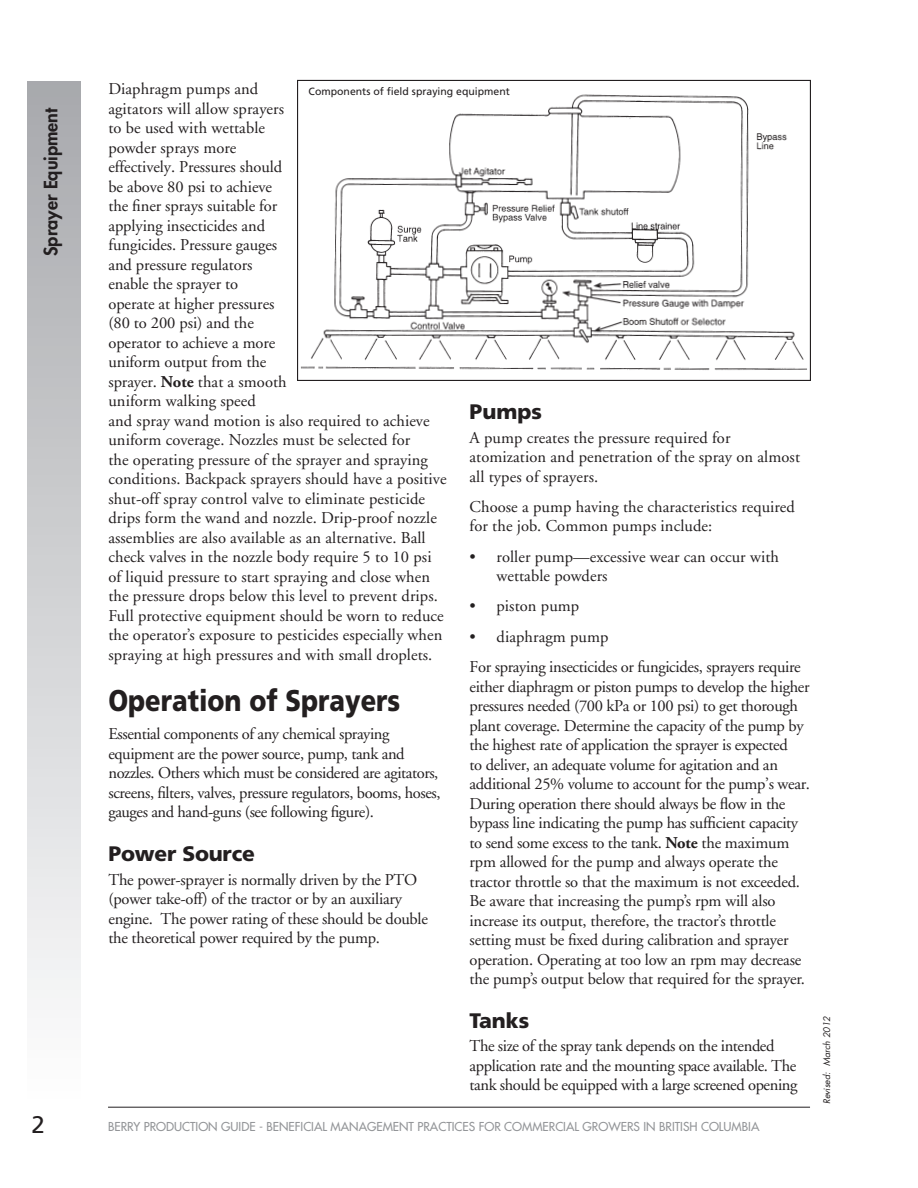
<style>
.page{position:relative;width:918px;height:1188px;background:#fff}
.page>*{position:absolute;margin:0;border:0;box-sizing:border-box;transform-origin:0 0}
.t1{font:900 30px "Frutiger";color:#231f20;scale:.85 1}
.t2{font:24px "Frutiger";color:#231f20}
.t3{font:900 21px "Frutiger";letter-spacing:-.01em;color:#231f20}
.t4{font:800 18px "Futura";color:#231f20}
.t5{font:16.5px/19.5px "Adobe Garamond";letter-spacing:-.01em;color:#231f20}
.t6{font:12px "Futura";color:#939598}
.t7{font:10.5px "Frutiger";color:#231f20}
.t8{font:italic 9px "Futura";color:#231f20}
.s1{font-weight:700}
</style>
<div class="page">
<div style="left:27px;top:81px;width:54px;height:1024px;background:linear-gradient(to bottom,#a7a8ac,#fdfdfd)"></div>
<hr style="left:108px;top:1107px;width:702px;height:1px;background:#231f20">
<img style="left:300px;top:94px;width:507px;height:276px">
<div style="left:297px;top:80px;width:514px;height:301px;border:1px solid #231f20"></div>
<p class="t4" style="left:39px;top:256px;width:150px;rotate:-90deg">Sprayer Equipment</p>
<p class="t5" style="left:108px;top:80px;width:340px">Diaphragm pumps and<br>agitators will allow sprayers<br>to be used with wettable<br>powder sprays more<br>effectively. Pressures should<br>be above 80 psi to achieve<br>the finer sprays suitable for<br>applying insecticides and<br>fungicides. Pressure gauges<br>and pressure regulators<br>enable the sprayer to<br>operate at higher pressures<br>(80 to 200 psi) and the<br>operator to achieve a more<br>uniform output from the<br>sprayer. <span class="s1">Note</span> that a smooth<br>uniform walking speed<br>and spray wand motion is also required to achieve uniform coverage. Nozzles must be selected for<br>the operating pressure of the sprayer and spraying conditions. Backpack sprayers should have a positive shut-off spray control valve to eliminate pesticide drips form the wand and nozzle. Drip-proof nozzle assemblies are also available as an alternative. Ball check valves in the nozzle body require 5 to 10 psi of liquid pressure to start spraying and close when the pressure drops below this level to prevent drips.<br>Full protective equipment should be worn to reduce the operator’s exposure to pesticides especially when spraying at high pressures and with small droplets.</p>
<h1 class="t1" style="left:108px;top:683px;width:345px">Operation of Sprayers</h1>
<p class="t5" style="left:108px;top:725px;width:334px">Essential components of any chemical spraying equipment are the power source, pump, tank and nozzles. Others which must be considered are agitators, screens, filters, valves, pressure regulators, booms, hoses, gauges and hand-guns (see following figure).</p>
<p class="t3" style="left:108px;top:841px;width:148px">Power Source</p>
<p class="t5" style="left:108px;top:870px;width:321px">The power-sprayer is normally driven by the PTO (power take-off) of the tractor or by an auxiliary engine. The power rating of these should be double the theoretical power required by the pump.</p>
<p class="t7" style="left:309px;top:86px;width:203px">Components of field spraying equipment</p>
<p class="t3" style="left:470px;top:399px;width:74px">Pumps</p>
<p class="t5" style="left:470px;top:428px;width:332px">A pump creates the pressure required for atomization and penetration of the spray on almost all types of sprayers.</p>
<p class="t5" style="left:470px;top:497px;width:327px">Choose a pump having the characteristics required for the job. Common pumps include:</p>
<p class="t5" style="left:497px;top:547px;width:284px;text-indent:-27px">• roller pump—excessive wear can occur with wettable powders</p>
<p class="t5" style="left:470px;top:597px;width:111px">• piston pump</p>
<p class="t5" style="left:470px;top:622px;width:333px;line-height:30.3px">• diaphragm pump<br>For spraying insecticides or fungicides, sprayers require</p>
<p class="t5" style="left:470px;top:677px;width:342px">either diaphragm or piston pumps to develop the higher pressures needed (700 kPa or 100 psi) to get thorough plant coverage. Determine the capacity of the pump by the highest rate of application the sprayer is expected<br>to deliver, an adequate volume for agitation and an additional 25% volume to account for the pump’s wear.<br>During operation there should always be flow in the bypass line indicating the pump has sufficient capacity to send some excess to the tank. <span class="s1">Note</span> the maximum rpm allowed for the pump and always operate the tractor throttle so that the maximum is not exceeded.<br>Be aware that increasing the pump’s rpm will also increase its output, therefore, the tractor’s throttle setting must be fixed during calibration and sprayer operation. Operating at too low an rpm may decrease the pump’s output below that required for the sprayer.</p>
<p class="t3" style="left:470px;top:1008px;width:61px">Tanks</p>
<p class="t5" style="left:470px;top:1037px;width:329px">The size of the spray tank depends on the intended application rate and the mounting space available. The tank should be equipped with a large screened opening</p>
<h2 class="t2" style="left:32px;top:1111px;width:15px">2</h2>
<p class="t6" style="left:108px;top:1118px;width:268px">BERRY PRODUCTION GUIDE - BENEFICIAL MANAGEME</p>
<p class="t6" style="left:399px;top:1118px;width:133px">NT PRACTICES FOR COMMER</p>
<p class="t6" style="left:555px;top:1118px;width:206px">CIAL GROWERS IN BRITISH COLUMB IA</p>
<p class="t8" style="left:821px;top:1104px;width:90px;rotate:-90deg">Revised: March 2012</p>
</div>
